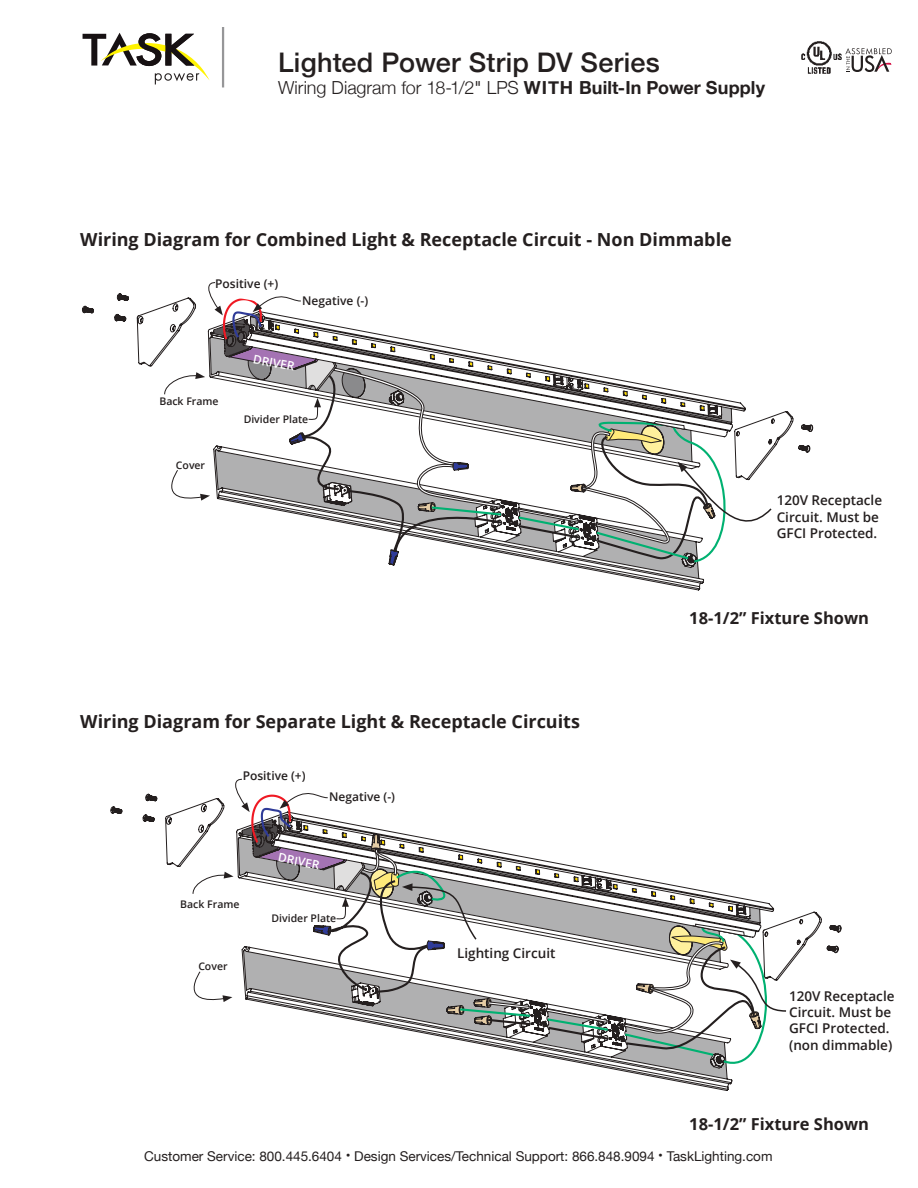
<style>
.page{position:relative;width:918px;height:1188px;background:#fff}
.page>*{position:absolute;margin:0;border:0;box-sizing:border-box;transform-origin:0 0}
.t1{font:500 27px "Helvetica Neue";letter-spacing:.01em;color:#241f1f}
.t2{font:700 18px "Open Sans";color:#241f1f}
.t3{font:300 18px "Helvetica Neue";color:#241f1f}
.t4{font:700 16.5px "Open Sans";color:#241f1f}
.t5{font:600 13.5px/16.2px "Open Sans";color:#241f1f}
.t6{font:13.5px "Helvetica Neue";color:#241f1f}
.t7{font:600 12px "Open Sans";color:#241f1f}
.t8{font:600 12px "Open Sans";color:#fff}
.t9{font:600 10.5px "Open Sans";color:#241f1f}
.s1{font-weight:400}
.s2{font-weight:700}
</style>
<div class="page">
<svg style="left:845px;top:48px;width:47px;height:24px"></svg>
<hr style="left:222px;top:27px;width:2px;height:60px;background:#969698">
<img style="left:801px;top:41px;width:41px;height:33px">
<svg style="left:83px;top:33px;width:127px;height:51px"></svg>
<svg style="left:82px;top:282px;width:732px;height:297px"></svg>
<svg style="left:110px;top:778px;width:732px;height:313px"></svg>
<h1 class="t1" style="left:278px;top:41px;width:383px">Lighted Power Strip DV Series</h1>
<h2 class="t3" style="left:278px;top:73px;width:488px">Wiring Diagram for 18-1/2<span class="s1">"</span> LPS <span class="s2">WITH Built-In Power Supply</span></h2>
<h2 class="t2" style="left:80px;top:227px;width:653px">Wiring Diagram for Combined Light &amp; Receptacle Circuit - Non Dimmable</h2>
<p class="t7" style="left:215px;top:276px;width:64px">Positive (+)</p>
<p class="t7" style="left:302px;top:292px;width:67px">Negative (-)</p>
<p class="t9" style="left:159px;top:394px;width:61px">Back Frame</p>
<p class="t8" style="left:255px;top:351px;width:43px;rotate:11deg">DRIVER</p>
<p class="t9" style="left:176px;top:458px;width:31px">Cover</p>
<p class="t9" style="left:244px;top:412px;width:66px">Divider Plate</p>
<h2 class="t2" style="left:80px;top:709px;width:501px">Wiring Diagram for Separate Light &amp; Receptacle Circuits</h2>
<p class="t7" style="left:243px;top:767px;width:64px">Positive (+)</p>
<p class="t7" style="left:329px;top:789px;width:67px">Negative (-)</p>
<p class="t9" style="left:180px;top:897px;width:61px">Back Frame</p>
<p class="t8" style="left:280px;top:849px;width:43px;rotate:11deg">DRIVER</p>
<p class="t9" style="left:198px;top:959px;width:31px">Cover</p>
<p class="t9" style="left:272px;top:911px;width:66px">Divider Plate</p>
<p class="t5" style="left:457px;top:944px;width:100px">Lighting Circuit</p>
<p class="t5" style="left:777px;top:492px;width:107px">120V Receptacle<br>Circuit. Must be<br>GFCI Protected.</p>
<p class="t4" style="left:689px;top:606px;width:181px">18-1/2” Fixture Shown</p>
<p class="t5" style="left:789px;top:988px;width:107px">120V Receptacle<br>Circuit. Must be<br>GFCI Protected. (non dimmable)</p>
<p class="t4" style="left:689px;top:1112px;width:181px">18-1/2” Fixture Shown</p>
<p class="t6" style="left:144px;top:1147px;width:630px">Customer Service: 800.445.6404 • Design Services/Technical Support: 866.848.9094 • TaskLighting.com</p>
</div>
